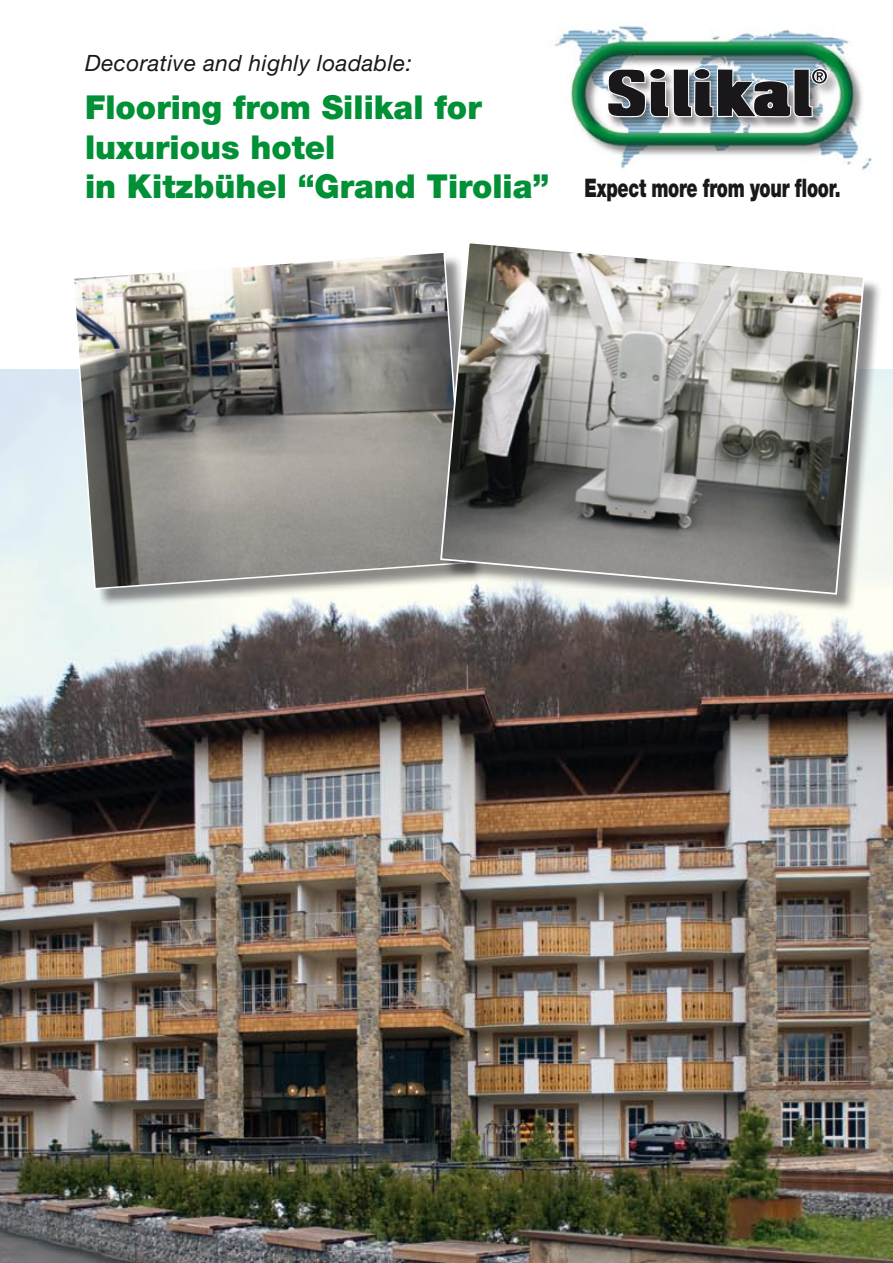
<style>
.page{position:relative;width:893px;height:1263px;background:#fff}
.page>*{position:absolute;margin:0;border:0;box-sizing:border-box;transform-origin:0 0}
.t1{font:900 33px/39.6px "Helvetica Neue";color:#009036}
.t2{font:900 25.65px "Helvetica Neue";letter-spacing:-.015em;color:#1a171b;scale:.69 1}
.t3{font:italic 22.5px "Helvetica Neue";letter-spacing:.02em;color:#1a171b}
</style>
<div class="page">
<img style="left:0;top:370px;width:893px;height:893px">
<img style="left:554px;top:25px;width:318px;height:145px">
<svg style="left:605px;top:67px;width:224px;height:51px"></svg>
<div style="left:75px;top:254px;width:409px;height:353px;background:#1a171b;opacity:.5"></div>
<svg style="left:72px;top:253px;width:367px;height:337px"></svg>
<div style="left:442px;top:244px;width:440px;height:369px;background:#1a171b;opacity:.5"></div>
<svg style="left:439px;top:243px;width:427px;height:353px"></svg>
<p class="t3" style="left:85px;top:50px;width:328px">Decorative and highly loadable:</p>
<p class="t1" style="left:85px;top:88px;width:466px">Flooring from Silikal for luxurious hotel<br>in Kitzbühel “Grand Tirolia”</p>
<p class="t2" style="left:585px;top:173px;width:373px">Expect more from your floor.</p>
</div>
